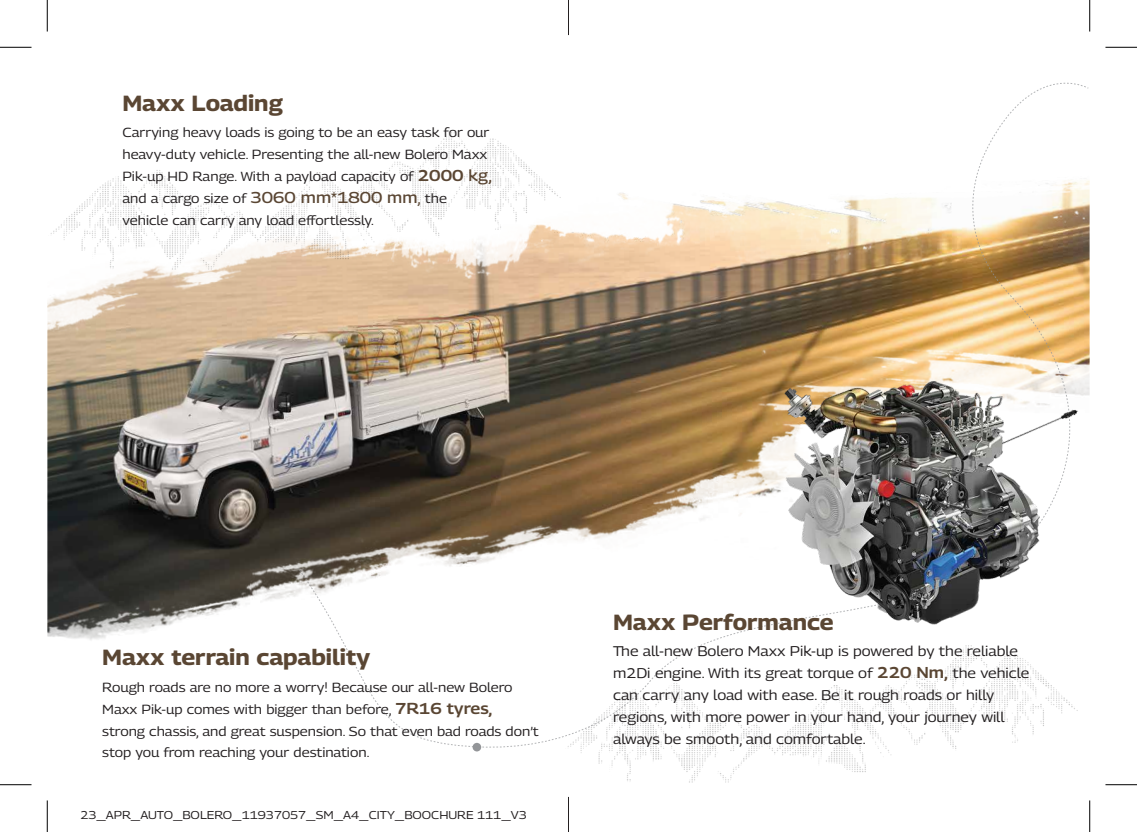
<style>
.page{position:relative;width:1137px;height:832px;background:#fff}
.page>*{position:absolute;margin:0;border:0;box-sizing:border-box;transform-origin:0 0}
.t1{font:700 21.88px "Georama Semi Expanded";color:#5a4633}
.t2{font:14px/21.9px "Georama Semi Expanded";color:#231f20}
.t3{font:13.12px/21.9px "Georama Semi Expanded";color:#231f20}
.t4{font:11.38px "Georama Semi Expanded";color:#231f20}
.s1{font-weight:600;font-size:15.75px;color:#5a4633}
.s2{font-weight:500;font-size:15.75px;color:#5a4633}
.s3{font-size:15.75px;color:#5a4633}
</style>
<div class="page">
<img style="left:47px;top:82px;width:1042px;height:670px">
<img style="left:48px;top:100px;width:250px;height:191px">
<img style="left:565px;top:747px;width:514px;height:36px">
<img style="left:298px;top:83px;width:789px;height:664px">
<div style="left:472px;top:742px;width:9px;height:9px;background:#939598;border-radius:50%"></div>
<img style="left:760px;top:326px;width:330px;height:339px">
<hr style="left:47px;top:0;width:1px;height:32px;background:#000">
<hr style="left:0;top:47px;width:32px;height:1px;background:#000">
<hr style="left:0;top:784px;width:32px;height:1px;background:#000">
<hr style="left:47px;top:800px;width:1px;height:31px;background:#000">
<hr style="left:1089px;top:0;width:1px;height:32px;background:#000">
<hr style="left:1105px;top:47px;width:31px;height:1px;background:#000">
<hr style="left:1105px;top:784px;width:31px;height:1px;background:#000">
<hr style="left:1089px;top:800px;width:1px;height:31px;background:#000">
<hr style="left:568px;top:0;width:1px;height:35px;background:#231f20">
<hr style="left:568px;top:796px;width:1px;height:35px;background:#231f20">
<h1 class="t1" style="left:122px;top:87px;width:162px">Maxx Loading</h1>
<p class="t3" style="left:122px;top:121px;width:371px">Carrying heavy loads is going to be an easy task for our heavy-duty vehicle. Presenting the all-new Bolero Maxx Pik-up HD Range. With a payload capacity of <span class="s1">2000</span> <span class="s2">kg, </span>and a cargo size of <span class="s2">3060 mm*1800 mm</span><span class="s3">,</span> the vehicle can carry any load effortlessly.</p>
<h1 class="t1" style="left:102px;top:641px;width:270px">Maxx terrain capability</h1>
<p class="t3" style="left:102px;top:675px;width:438px">Rough roads are no more a worry! Because our all-new Bolero Maxx Pik-up comes with bigger than before, <span class="s1">7R16 tyres,<br></span>strong chassis, and great suspension. So that even bad roads don’t stop you from reaching your destination.</p>
<p class="t4" style="left:80px;top:806px;width:448px">23_APR_AUTO_BOLERO_11937057_SM_A4_CITY_BOOCHURE 111_V3</p>
<h1 class="t1" style="left:613px;top:606px;width:222px">Maxx Performance</h1>
<p class="t2" style="left:613px;top:639px;width:417px">The all-new Bolero Maxx Pik-up is powered by the reliable m2Di engine. With its great torque of <span class="s1">220 Nm,</span> the vehicle can carry any load with ease. Be it rough roads or hilly regions, with more power in your hand, your journey will always be smooth, and comfortable.</p>
</div>
